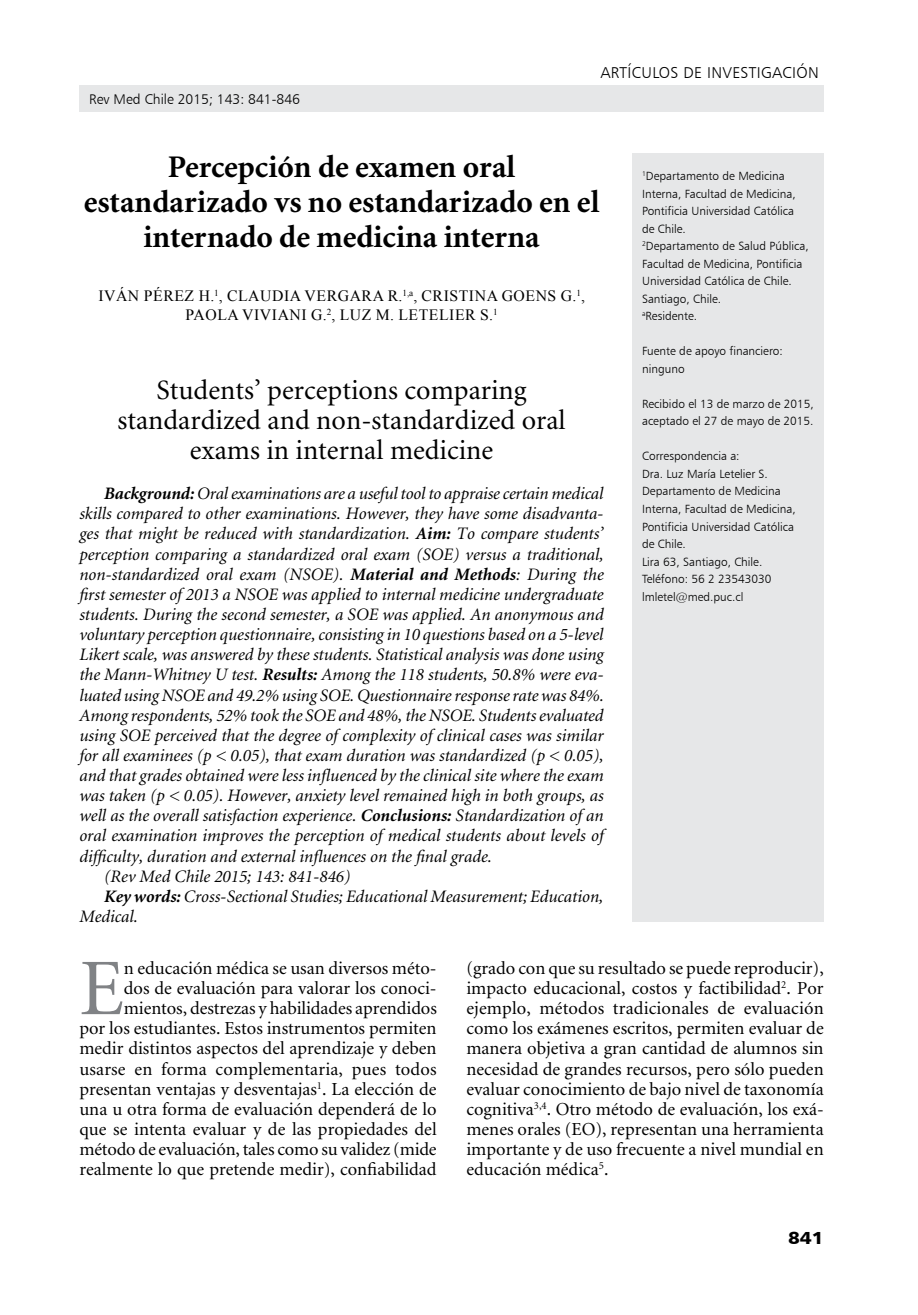
<style>
.page{position:relative;width:918px;height:1315px;background:#fff}
.page>*{position:absolute;margin:0;border:0;box-sizing:border-box;transform-origin:0 0}
.t1{font:80.33px "Minion";color:#808285}
.t2{font:700 31.5px/35px "Minion";color:#000;text-align:center}
.t3{font:28px/29.8px "Minion";color:#000;text-align:center}
.t4{font:18.38px/20.1px "Minion";color:#000;text-align:right}
.t5{font:italic 17.5px "Minion";color:#000}
.t6{font:17.5px "Humanist 777 BT Black B";color:#000;scale:1.1 1}
.t7{font:15.75px/18.9px "Times New Roman";letter-spacing:.035em;color:#000;text-align:center}
.t8{font:15.75px "Humanist 777 BT Light B";color:#000}
.t9{font:14px "Humanist 777 BT Light B";color:#000}
.t10{font:11.9px/17.5px "Humanist 777 BT Light B";color:#000}
.s1{font-weight:700}
</style>
<div class="page">
<div style="left:79px;top:85px;width:744px;height:26px;background:#e6e7e8"></div>
<div style="left:632px;top:154px;width:191px;height:768px;background:#e6e7e8"></div>
<p class="t9" style="left:89px;top:90px;width:212px">Rev Med Chile 2015; 143: 841-846</p>
<p class="t8" style="left:600px;top:63px;width:41px">artículosdeinvestigaci</p>
<p class="t8" style="left:796px;top:63px;width:21px">ón</p>
<h2 class="t2" style="left:84px;top:151px;width:517px">Percepción de examen oral estandarizado vs no estandarizado en el internado de medicina interna</h2>
<p class="t7" style="left:98px;top:286px;width:488px">IVÁN PÉREZ H.<sup>1</sup>, CLAUDIA VERGARA R.<sup>1,A</sup>, CRIS TINA GOENS G.<sup>1</sup>,<br>PAOLA VIVIANI G.<sup>2</sup>, LUZ M. LETELIER S.<sup>1</sup></p>
<h3 class="t3" style="left:117px;top:377px;width:450px">Students’ perceptions comparing standardized and non-standardized oral exams in internal medicine</h3>
<p class="t5" style="left:104px;top:485px;width:501px"><span class="s1">Background:</span> Oral examinations are a useful tool to appraise certain medical</p>
<p class="t5" style="left:79px;top:505px;width:526px">skills compared to other examinations. However, they have some disadvanta-</p>
<p class="t5" style="left:79px;top:525px;width:526px">ges that might be reduced with standardization. <span class="s1">Aim:</span> To compare students’</p>
<p class="t5" style="left:79px;top:545px;width:526px">perception comparing a standardized oral exam (SOE) versus a traditional,</p>
<p class="t5" style="left:79px;top:565px;width:526px">non-standardized oral exam (NSOE). <span class="s1">Material and Methods</span>: During the</p>
<p class="t5" style="left:79px;top:585px;width:526px">first semester of 2013 a NSOE was applied to internal medicine undergraduate</p>
<p class="t5" style="left:79px;top:606px;width:526px">students. During the second semester, a SOE was applied. An anonymous and</p>
<p class="t5" style="left:79px;top:626px;width:525px">voluntary perception questionnaire, consisting in 10 questions based on a 5-level</p>
<p class="t5" style="left:79px;top:646px;width:526px">Likert scale, was answered by these students. Statistical analysis was done using</p>
<p class="t5" style="left:79px;top:666px;width:526px">the Mann-Whitney U test. <span class="s1">Results:</span> Among the 118 students, 50.8% were eva-</p>
<p class="t5" style="left:79px;top:686px;width:526px">luated using NSOE and 49.2% using SOE. Questionnaire response rate was 84%.</p>
<p class="t5" style="left:79px;top:706px;width:526px">Among respondents, 52% took the SOE and 48%, the NSOE. Students evaluated</p>
<p class="t5" style="left:79px;top:726px;width:526px">using SOE perceived that the degree of complexity of clinical cases was similar</p>
<p class="t5" style="left:79px;top:746px;width:526px">for all examinees (p &lt; 0.05), that exam duration was standardized (p &lt; 0.05),</p>
<p class="t5" style="left:79px;top:767px;width:526px">and that grades obtained were less influenced by the clinical site where the exam</p>
<p class="t5" style="left:79px;top:787px;width:526px">was taken (p &lt; 0.05). However, anxiety level remained high in both groups, as</p>
<p class="t5" style="left:79px;top:807px;width:526px">well as the overall satisfaction experience. <span class="s1">Conclusions:</span> Standardization of an</p>
<p class="t5" style="left:79px;top:827px;width:526px">oral examination improves the perception of medical students about levels of</p>
<p class="t5" style="left:79px;top:847px;width:414px">difficulty, duration and external influences on the final grade.</p>
<p class="t5" style="left:104px;top:867px;width:248px">(Rev Med Chile 2015; 143: 841-846)</p>
<p class="t5" style="left:104px;top:887px;width:501px"><span class="s1">Key words:</span> Cross-Sectional Studies; Educational Measurement; Education,</p>
<p class="t5" style="left:79px;top:907px;width:60px">Medical.</p>
<p class="t10" style="left:642px;top:167px;width:168px"><sup>1</sup>Departamento de Medicina<br>Interna, Facultad de Medicina,<br>Pontificia Universidad Católica de Chile.<br><sup>2</sup>Departamento de Salud Pública,<br>Facultad de Medicina, Pontificia<br>Universidad Católica de Chile.<br>Santiago, Chile.<br><sup>a</sup>Residente.</p>
<p class="t10" style="left:642px;top:342px;width:142px">Fuente de apoyo financiero: ninguno</p>
<p class="t10" style="left:642px;top:395px;width:173px">Recibido el 13 de marzo de 2015, aceptado el 27 de mayo de 2015.</p>
<p class="t10" style="left:642px;top:447px;width:155px">Correspondencia a:<br>Dra. Luz María Letelier S.<br>Departamento de Medicina<br>Interna, Facultad de Medicina,<br>Pontificia Universidad Católica de Chile.<br>Lira 63, Santiago, Chile.<br>Teléfono: 56 2 23543030 lmletel@med.puc.cl</p>
<p class="t4" style="left:79px;top:958px;width:359px">n educación médica se usan diversos méto-<br>dos de evaluación para valorar los conoci&shy;mientos, destrezas y habilidades aprendidos<br>por los estudiantes. Estos instrumentos permiten medir distintos aspectos del aprendizaje y deben usarse en forma complementaria, pues todos presentan ventajas y desventajas<sup>1</sup>. La elección de una u otra forma de evaluación dependerá de lo que se intenta evaluar y de las propiedades del método de evaluación, tales como su validez (mide realmente lo que pretende medir), confiabilidad</p>
<p class="t4" style="left:466px;top:958px;width:359px;text-align:justify">(grado con que su resultado se puede reproducir), impacto educacional, costos y factibilidad<sup>2</sup>. Por ejemplo, métodos tradicionales de evaluación como los exámenes escritos, permiten evaluar de manera objetiva a gran cantidad de alumnos sin necesidad de grandes recursos, pero sólo pueden evaluar conocimiento de bajo nivel de taxonomía cognitiva<sup>3,4</sup>. Otro método de evaluación, los exá&shy;menes orales (EO), representan una herramienta importante y de uso frecuente a nivel mundial en educación médica<sup>5</sup>.</p>
<h1 class="t1" style="left:79px;top:949px;width:46px">E</h1>
<p class="t6" style="left:788px;top:1226px;width:34px">841</p>
</div>
